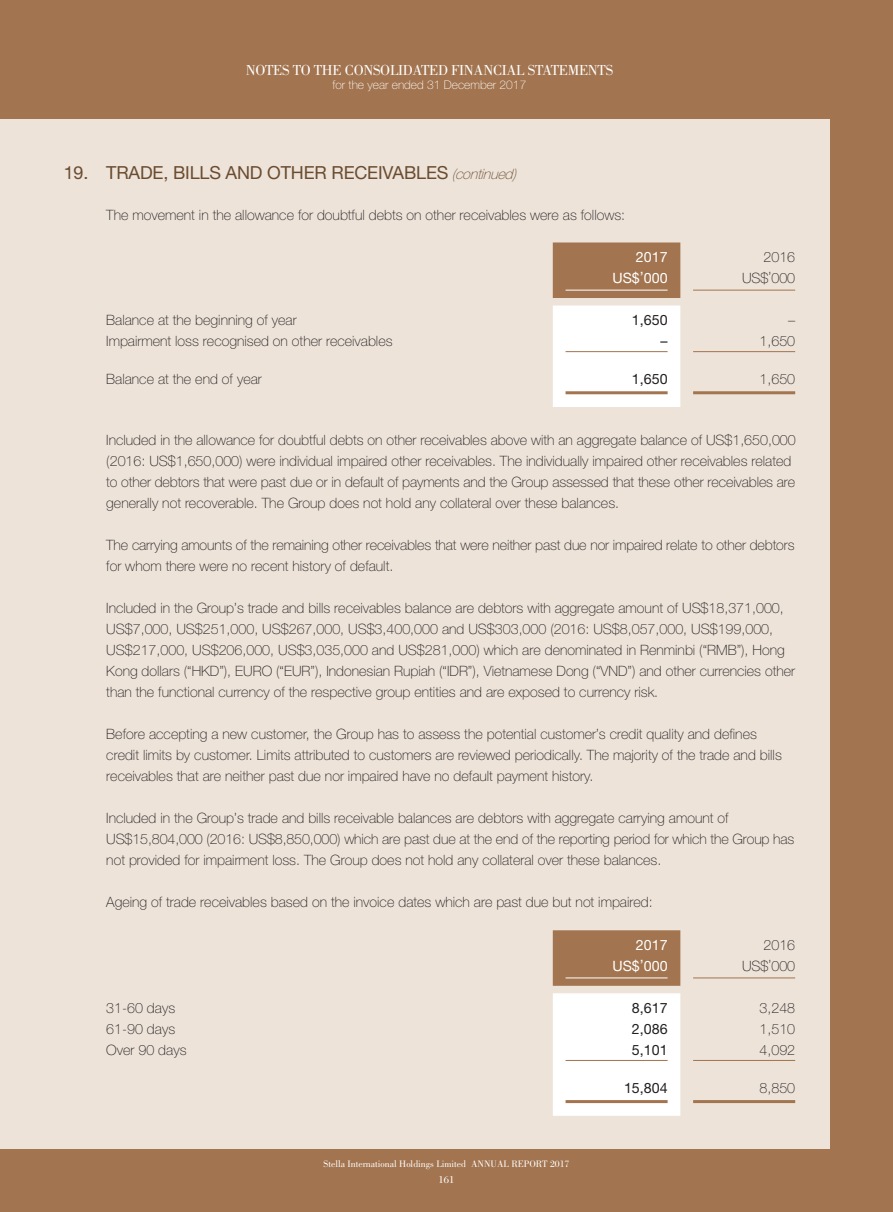
<style>
.page{position:relative;width:893px;height:1212px;background:#a2744f}
.page>*{position:absolute;margin:0;border:0;box-sizing:border-box;transform-origin:0 0}
.Heading_1{font:18px "Helvetica Neue LT Std";letter-spacing:-.01em;color:#6a4c30}
.t1{font:15px "Bodoni Std";letter-spacing:-.02em;color:#fff}
.Body_Text{font:100 14.25px/21px "Helvetica Neue LT Std";color:#231f20}
.Body_Text-2{font:14.25px "Helvetica Neue LT Std";color:#231f20}
.Body_Text-3{font:14.25px "Helvetica Neue LT Std";color:#fff}
.t2{font:100 12px "Helvetica Neue LT Std";color:#fff}
.t3{font:10.5px "Bodoni Std";color:#fff}
.t4{font:9.75px "Bodoni Std";color:#fff}
.s1{font-weight:100;font-style:italic;font-size:14.25px}
</style>
<div class="page">
<div style="left:0;top:119px;width:829px;height:1029px;background:#ede3d9"></div>
<div style="left:553px;top:242px;width:127px;height:56px;background:#a2744f"></div>
<div style="left:553px;top:305px;width:127px;height:102px;background:#fff"></div>
<hr style="left:566px;top:290px;width:102px;height:1px;background:#fff">
<hr style="left:693px;top:290px;width:102px;height:1px;background:#a2744f">
<hr style="left:566px;top:351px;width:102px;height:1px;background:#a2744f">
<hr style="left:693px;top:351px;width:102px;height:1px;background:#a2744f">
<hr style="left:566px;top:391px;width:102px;height:3px;background:#a2744f">
<hr style="left:693px;top:391px;width:102px;height:3px;background:#a2744f">
<div style="left:553px;top:930px;width:127px;height:56px;background:#a2744f"></div>
<div style="left:553px;top:993px;width:127px;height:123px;background:#fff"></div>
<hr style="left:566px;top:977px;width:102px;height:1px;background:#fff">
<hr style="left:693px;top:977px;width:102px;height:1px;background:#a2744f">
<hr style="left:566px;top:1060px;width:102px;height:1px;background:#a2744f">
<hr style="left:693px;top:1060px;width:102px;height:1px;background:#a2744f">
<hr style="left:566px;top:1100px;width:102px;height:3px;background:#a2744f">
<hr style="left:693px;top:1100px;width:102px;height:3px;background:#a2744f">
<p class="t1" style="left:246px;top:62px;width:369px">NOTES TO THE CONSOLIDATED FINANCIAL STATEMENTS</p>
<p class="t2" style="left:333px;top:78px;width:195px">for the year ended 31 December 2017</p>
<p class="Heading_1" style="left:64px;top:162px;width:458px">19. TRADE, BILLS AND OTHER RECEIVABLES <span class="s1">(continued)</span></p>
<p class="Body_Text" style="left:106px;top:204px;width:520px">The movement in the allowance for doubtful debts on other receivables were as follows:</p>
<p class="Body_Text-3" style="left:636px;top:248px;width:33px">2017</p>
<p class="Body_Text" style="left:763px;top:246px;width:33px">2016</p>
<p class="Body_Text-3" style="left:612px;top:269px;width:57px">US$’000</p>
<p class="Body_Text" style="left:742px;top:267px;width:55px">US$’000</p>
<p class="Body_Text" style="left:106px;top:309px;width:192px">Balance at the beginning of year</p>
<p class="Body_Text-2" style="left:632px;top:311px;width:37px">1,650</p>
<p class="Body_Text" style="left:788px;top:309px;width:9px">–</p>
<p class="Body_Text" style="left:106px;top:330px;width:288px">Impairment loss recognised on other receivables</p>
<p class="Body_Text-2" style="left:660px;top:332px;width:9px">–</p>
<p class="Body_Text" style="left:759px;top:330px;width:37px">1,650</p>
<p class="Body_Text" style="left:106px;top:368px;width:157px">Balance at the end of year</p>
<p class="Body_Text-2" style="left:632px;top:370px;width:37px">1,650</p>
<p class="Body_Text" style="left:759px;top:368px;width:37px">1,650</p>
<p class="Body_Text" style="left:106px;top:430px;width:691px">Included in the allowance for doubtful debts on other receivables above with an aggregate balance of US$1,650,000 (2016: US$1,650,000) were individual impaired other receivables. The individually impaired other receivables related to other debtors that were past due or in default of payments and the Group assessed that these other receivables are generally not recoverable. The Group does not hold any collateral over these balances.</p>
<p class="Body_Text" style="left:106px;top:535px;width:690px">The carrying amounts of the remaining other receivables that were neither past due nor impaired relate to other debtors for whom there were no recent history of default.</p>
<p class="Body_Text" style="left:106px;top:598px;width:690px">Included in the Group’s trade and bills receivables balance are debtors with aggregate amount of US$18,371,000, US$7,000, US$251,000, US$267,000, US$3,400,000 and US$303,000 (2016: US$8,057,000, US$199,000, US$217,000, US$206,000, US$3,035,000 and US$281,000) which are denominated in Renminbi (“RMB”), Hong Kong dollars (“HKD”), EURO (“EUR”), Indonesian Rupiah (“IDR”), Vietnamese Dong (“VND”) and other currencies other than the functional currency of the respective group entities and are exposed to currency risk.</p>
<p class="Body_Text" style="left:106px;top:724px;width:677px">Before accepting a new customer, the Group has to assess the potential customer’s credit quality and defines credit limits by customer. Limits attributed to customers are reviewed periodically. The majority of the trade and bills receivables that are neither past due nor impaired have no default payment history.</p>
<p class="Body_Text" style="left:106px;top:808px;width:690px">Included in the Group’s trade and bills receivable balances are debtors with aggregate carrying amount of<br>US$15,804,000 (2016: US$8,850,000) which are past due at the end of the reporting period for which the Group has not provided for impairment loss. The Group does not hold any collateral over these balances.</p>
<p class="Body_Text" style="left:106px;top:892px;width:548px">Ageing of trade receivables based on the invoice dates which are past due but not impaired:</p>
<p class="Body_Text-3" style="left:636px;top:936px;width:33px">2017</p>
<p class="Body_Text" style="left:763px;top:934px;width:33px">2016</p>
<p class="Body_Text-3" style="left:612px;top:957px;width:57px">US$’000</p>
<p class="Body_Text" style="left:742px;top:955px;width:55px">US$’000</p>
<p class="Body_Text" style="left:106px;top:997px;width:70px">31-60 days</p>
<p class="Body_Text-2" style="left:632px;top:999px;width:37px">8,617</p>
<p class="Body_Text" style="left:759px;top:997px;width:37px">3,248</p>
<p class="Body_Text" style="left:106px;top:1018px;width:70px">61-90 days</p>
<p class="Body_Text-2" style="left:632px;top:1020px;width:37px">2,086</p>
<p class="Body_Text" style="left:759px;top:1018px;width:37px">1,510</p>
<p class="Body_Text" style="left:106px;top:1039px;width:82px">Over 90 days</p>
<p class="Body_Text-2" style="left:632px;top:1041px;width:37px">5,101</p>
<p class="Body_Text" style="left:759px;top:1039px;width:37px">4,092</p>
<p class="Body_Text-2" style="left:624px;top:1079px;width:45px">15,804</p>
<p class="Body_Text" style="left:759px;top:1077px;width:37px">8,850</p>
<p class="t4" style="left:323px;top:1158px;width:248px">Stella International Holdings Limited ANNUAL REPORT 2017</p>
<p class="t3" style="left:439px;top:1174px;width:17px">161</p>
</div>
